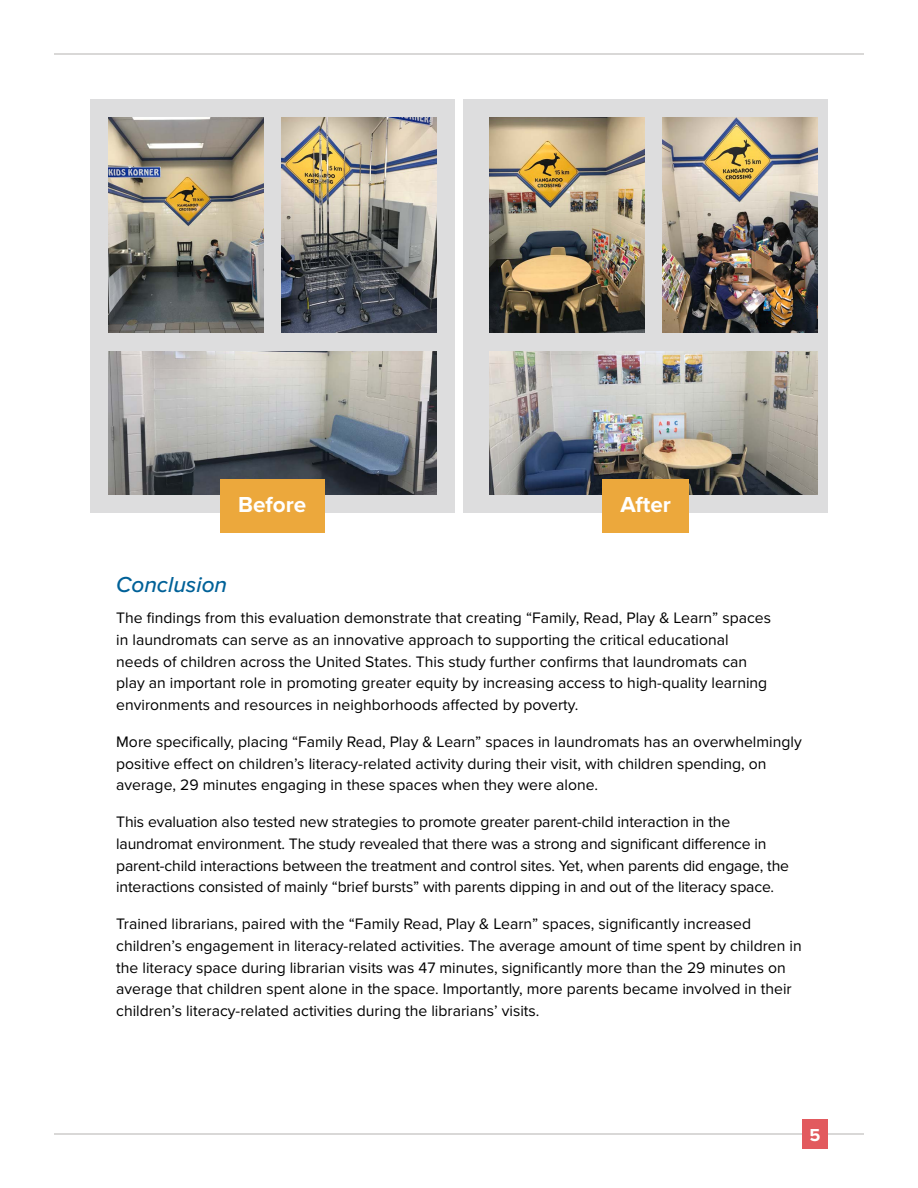
<style>
.page{position:relative;width:918px;height:1188px;background:#fff}
.page>*{position:absolute;margin:0;border:0;box-sizing:border-box;transform-origin:0 0}
.t1{font:700 22.5px "Proxima Nova";color:#fff}
.t2{font:italic 500 22.5px "Proxima Nova";color:#006198}
.t3{font:700 18px "Proxima Nova";color:#fff}
.t4{font:15.75px/21.8px "Proxima Nova";color:#000}
</style>
<div class="page">
<hr style="left:54px;top:1133px;width:810px;height:2px;background:#cdcccb">
<div style="left:802px;top:1119px;width:26px;height:30px;background:#e25a5e"></div>
<hr style="left:54px;top:53px;width:810px;height:2px;background:#cdcccb">
<div style="left:90px;top:99px;width:364px;height:414px;background:#ddddde"></div>
<div style="left:464px;top:99px;width:364px;height:414px;background:#ddddde"></div>
<img style="left:108px;top:117px;width:155px;height:216px">
<img style="left:489px;top:117px;width:155px;height:216px">
<img style="left:281px;top:117px;width:155px;height:216px">
<img style="left:108px;top:351px;width:328px;height:144px">
<img style="left:489px;top:351px;width:329px;height:144px">
<img style="left:662px;top:117px;width:156px;height:216px">
<div style="left:220px;top:479px;width:104px;height:54px;background:#eca83c"></div>
<div style="left:603px;top:479px;width:86px;height:54px;background:#eca83c"></div>
<h1 class="t1" style="left:238px;top:491px;width:70px">Before</h1>
<h1 class="t1" style="left:621px;top:491px;width:52px">After</h1>
<h1 class="t2" style="left:116px;top:572px;width:112px">Conclusion</h1>
<p class="t4" style="left:116px;top:607px;width:656px">The findings from this evaluation demonstrate that creating “Family, Read, Play &amp; Learn” spaces in laundromats can serve as an innovative approach to supporting the critical educational needs of children across the United States. This study further confirms that laundromats can play an important role in promoting greater equity by increasing access to high-quality learning environments and resources in neighborhoods affected by poverty.</p>
<p class="t4" style="left:116px;top:731px;width:687px">More specifically, placing “Family Read, Play &amp; Learn” spaces in laundromats has an overwhelmingly positive effect on children’s literacy-related activity during their visit, with children spending, on average, 29 minutes engaging in these spaces when they were alone.</p>
<p class="t4" style="left:116px;top:811px;width:674px">This evaluation also tested new strategies to promote greater parent-child interaction in the laundromat environment. The study revealed that there was a strong and significant difference in parent-child interactions between the treatment and control sites. Yet, when parents did engage, the interactions consisted of mainly “brief bursts” with parents dipping in and out of the literacy space.</p>
<p class="t4" style="left:116px;top:913px;width:687px">Trained librarians, paired with the “Family Read, Play &amp; Learn” spaces, significantly increased children’s engagement in literacy-related activities. The average amount of time spent by children in the literacy space during librarian visits was 47 minutes, significantly more than the 29 minutes on average that children spent alone in the space. Importantly, more parents became involved in their children’s literacy-related activities during the librarians’ visits.</p>
<p class="t3" style="left:810px;top:1125px;width:12px">5</p>
</div>
